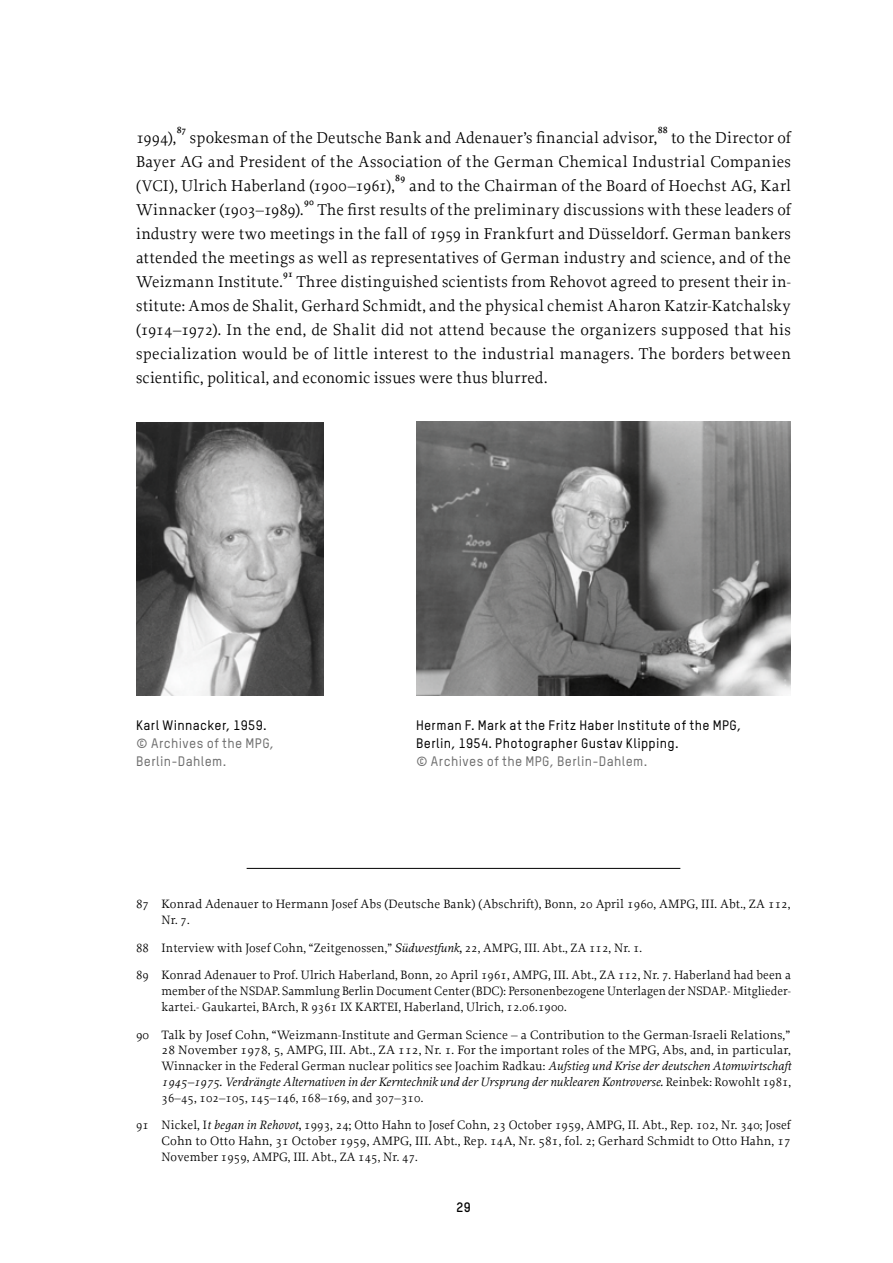
<style>
.page{position:relative;width:893px;height:1263px;background:#fff}
.page>*{position:absolute;margin:0;border:0;box-sizing:border-box;transform-origin:0 0}
.t1{font:16.5px/24px "Proforma";letter-spacing:.015em;color:#000;text-align:justify}
.t2{font:500 13.5px/18px "TSTAR";letter-spacing:.025em;color:#000}
.t3{font:500 13.5px/18px "TSTAR";letter-spacing:.03em;color:#6e6e6e}
.t4{font:700 13.5px "TSTAR";color:#000}
.t5{font:12.75px/15.8px "Proforma";letter-spacing:.01em;color:#000}
.t6{font:600 9.6px "Proforma";letter-spacing:.03em;color:#000}
.s1{font-size:16.2px}
.s2{font-style:italic}
</style>
<div class="page">
<hr style="left:247px;top:868px;width:433px;height:1px;background:#000">
<img style="left:416px;top:421px;width:375px;height:274px">
<img style="left:136px;top:422px;width:188px;height:273px">
<p class="t6" style="left:658px;top:124px;width:11px">88</p>
<p class="t1" style="left:136px;top:125px;width:656px;text-indent:535px">to the Director of Bayer AG and President of the Association of the German Chemical Industrial Companies <span class="s1">(VCI)</span>, Ulrich Haberland (1900–1961),</p>
<p class="t6" style="left:177px;top:124px;width:11px">87</p>
<p class="t1" style="left:190px;top:125px;width:469px">spokesman of the Deutsche Bank and Adenauer’s financial advisor,</p>
<p class="t1" style="left:136px;top:125px;width:42px">1994),</p>
<p class="t6" style="left:395px;top:172px;width:11px">89</p>
<p class="t1" style="left:409px;top:173px;width:383px">and to the Chairman of the Board of Hoechst AG, Karl</p>
<p class="t1" style="left:136px;top:197px;width:169px">Winnacker (1903–1989).</p>
<p class="t6" style="left:304px;top:196px;width:11px">90</p>
<p class="t1" style="left:136px;top:197px;width:656px;text-indent:181px">The first results of the preliminary discussions with these leaders of industry were two meetings in the fall of 1959 in Frankfurt and Düsseldorf. German bankers attended the meetings as well as representatives of German industry and science, and of the Weizmann Institute.</p>
<p class="t6" style="left:283px;top:268px;width:11px">91</p>
<p class="t1" style="left:136px;top:269px;width:656px;text-indent:160px">Three distinguished scientists from Rehovot agreed to present their in&shy;stitute: Amos de Shalit, Gerhard Schmidt, and the physical chemist Aharon Katzir-Katchalsky (1914–1972). In the end, de Shalit did not attend because the organizers supposed that his specialization would be of little interest to the industrial managers. The borders between scientific, political, and economic issues were thus blurred.</p>
<p class="t2" style="left:136px;top:715px;width:132px">Karl Winnacker, 1959.</p>
<p class="t3" style="left:136px;top:733px;width:139px">© Archives of the MPG,<br>Berlin-Dahlem.</p>
<p class="t2" style="left:416px;top:715px;width:327px">Herman F. Mark at the Fritz Haber Institute of the MPG,<br>Berlin, 1954. Photographer Gustav Klipping.</p>
<p class="t3" style="left:416px;top:751px;width:233px">© Archives of the MPG, Berlin-Dahlem.</p>
<p class="t5" style="left:162px;top:896px;width:630px;text-indent:-26px">87 Konrad Adenauer to Hermann Josef Abs (Deutsche Bank) (Abschrift), Bonn, 20 April 1960, AMPG, III. Abt., ZA 112,<br>Nr. 7.</p>
<p class="t5" style="left:136px;top:933px;width:656px;line-height:27.8px">88 Interview with Josef Cohn, “Zeitgenossen,” <span class="s2">Südwestfunk,</span> 22, AMPG, III. Abt., ZA 112, Nr. 1.<br>89 Konrad Adenauer to Prof. Ulrich Haberland, Bonn, 20 April 1961, AMPG, III. Abt., ZA 112, Nr. 7. Haberland had been a</p>
<p class="t5" style="left:162px;top:983px;width:630px">member of the NSDAP. Sammlung Berlin Document Center (BDC): Personenbezogene Unterlagen der NSDAP.- Mitglieder&shy;kartei.- Gaukartei, BArch, R 9361 IX KARTEI, Haberland, Ulrich, 12.06.1900.</p>
<p class="t5" style="left:162px;top:1026px;width:631px;text-align:justify;text-indent:-26px">90 Talk by Josef Cohn, “Weizmann-Institute and German Science – a Contribution to the German-Israeli Relations,” 28 November 1978, 5, AMPG, III. Abt., ZA 112, Nr. 1. For the important roles of the MPG, Abs, and, in particular, Winnacker in the Federal German nuclear politics see Joachim Radkau: <span class="s2">Aufstieg und Krise der deutschen Atomwirtschaft 1945–1975. Verdrängte Alternativen in der Kerntechnik und der Ursprung der nuklearen Kontroverse.</span> Reinbek: Rowohlt 1981, 36–45, 102–105, 145–146, 168–169, and 307–310.</p>
<p class="t5" style="left:162px;top:1117px;width:631px;text-align:justify;text-indent:-26px">91 Nickel, I<span class="s2">t began in Rehovot,</span> 1993, 24; Otto Hahn to Josef Cohn, 23 October 1959, AMPG, II. Abt., Rep. 102, Nr. 340; Josef Cohn to Otto Hahn, 31 October 1959, AMPG, III. Abt., Rep. 14A, Nr. 581, fol. 2; Gerhard Schmidt to Otto Hahn, 17<br>November 1959, AMPG, III. Abt., ZA 145, Nr. 47.</p>
<p class="t4" style="left:456px;top:1198px;width:16px">29</p>
</div>
